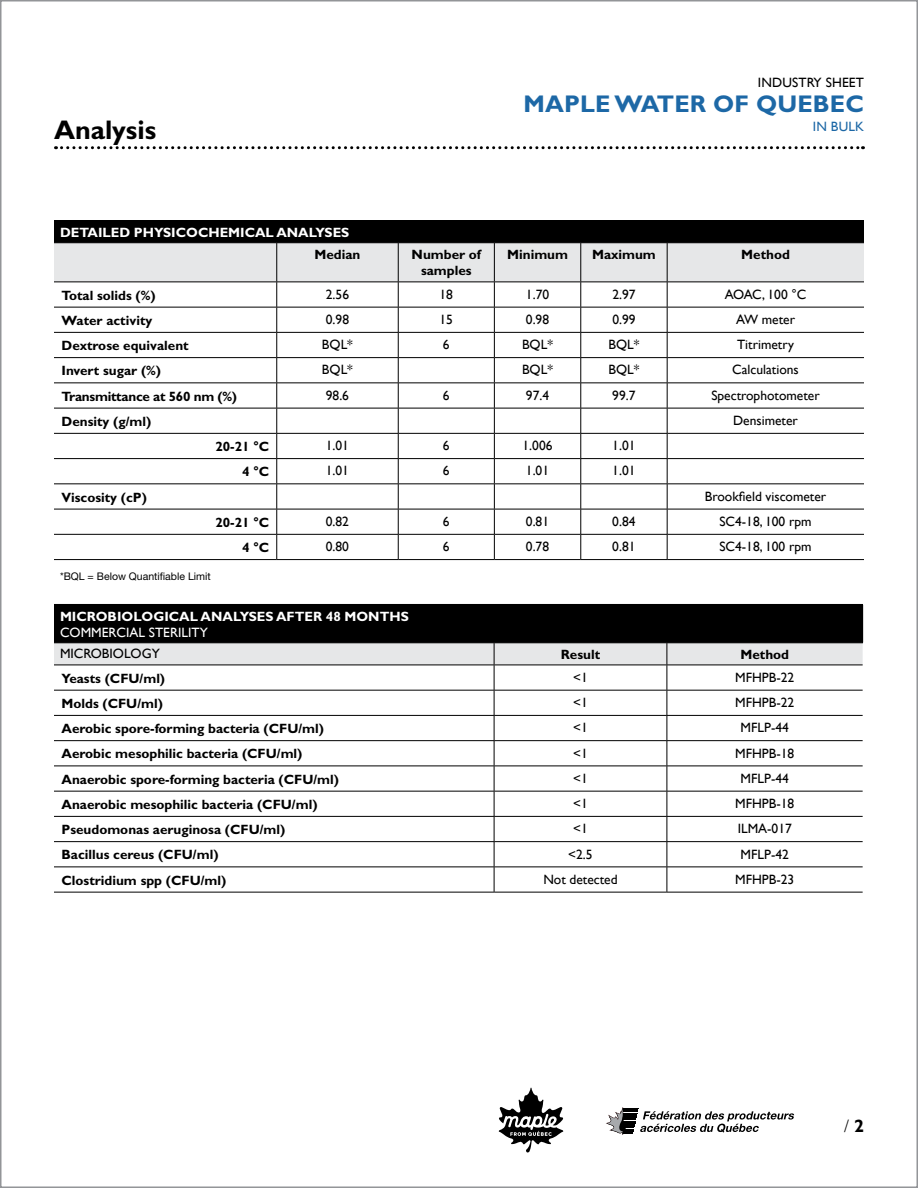
<style>
.page{position:relative;width:918px;height:1188px;background:#fff}
.page>*{position:absolute;margin:0;border:0;box-sizing:border-box;transform-origin:0 0}
.t1{font:700 27px "Gill Sans";color:#000}
.t2{font:700 24.15px "Gill Sans";letter-spacing:.005em;color:#1d68a6}
.t3{font:300 18px "Gill Sans";color:#000}
.t4{font:700 13.5px/16.2px "Gill Sans";color:#000;text-align:center}
.t5{font:13.5px "Gill Sans";color:#000}
.t6{font:700 13.5px "Gill Sans";color:#fff}
.t7{font:700 13.5px "Gill Sans";letter-spacing:-.02em;color:#000}
.t8{font:13.5px "Gill Sans";color:#fff}
.t9{font:13.5px "Gill Sans";letter-spacing:.01em;color:#1d68a6}
.t10{font:10.5px "Helvetica Neue";color:#000}
.s1{font-weight:700}
</style>
<div class="page">
<svg style="left:607px;top:1108px;width:187px;height:26px"></svg>
<svg style="left:498px;top:1088px;width:66px;height:65px"></svg>
<div style="left:54px;top:221px;width:810px;height:22px;background:#000"></div>
<hr style="left:54px;top:220px;width:223px;height:1px;background:#000">
<hr style="left:277px;top:220px;width:121px;height:1px;background:#000">
<hr style="left:398px;top:220px;width:96px;height:1px;background:#000">
<hr style="left:494px;top:220px;width:87px;height:1px;background:#000">
<hr style="left:581px;top:220px;width:86px;height:1px;background:#000">
<hr style="left:667px;top:220px;width:197px;height:1px;background:#000">
<hr style="left:54px;top:559px;width:223px;height:1px;background:#000">
<hr style="left:277px;top:559px;width:121px;height:1px;background:#000">
<hr style="left:398px;top:559px;width:96px;height:1px;background:#000">
<hr style="left:494px;top:559px;width:87px;height:1px;background:#000">
<hr style="left:581px;top:559px;width:86px;height:1px;background:#000">
<hr style="left:667px;top:559px;width:197px;height:1px;background:#000">
<svg style="left:54px;top:243px;width:810px;height:316px"></svg>
<hr style="left:54px;top:282px;width:223px;height:1px;background:#000">
<hr style="left:277px;top:282px;width:121px;height:1px;background:#000">
<hr style="left:398px;top:282px;width:96px;height:1px;background:#000">
<hr style="left:494px;top:282px;width:87px;height:1px;background:#000">
<hr style="left:581px;top:282px;width:86px;height:1px;background:#000">
<hr style="left:667px;top:282px;width:197px;height:1px;background:#000">
<div style="left:54px;top:604px;width:809px;height:39px;background:#000"></div>
<hr style="left:54px;top:892px;width:440px;height:1px;background:#000">
<hr style="left:494px;top:892px;width:173px;height:1px;background:#000">
<hr style="left:667px;top:892px;width:196px;height:1px;background:#000">
<svg style="left:54px;top:643px;width:809px;height:249px"></svg>
<svg style="left:56px;top:146px;width:807px;height:3px"></svg>
<h1 class="t1" style="left:54px;top:114px;width:104px">Analysis</h1>
<p class="t5" style="left:758px;top:75px;width:108px">INDUSTRY SHEET</p>
<h2 class="t2" style="left:524px;top:90px;width:342px">MAPLE WATER OF QUEBEC</h2>
<p class="t9" style="left:813px;top:118px;width:53px">IN BULK</p>
<p class="t6" style="left:60px;top:224px;width:291px">DETAILED PHYSICOCHEMICAL ANALYSES</p>
<p class="t4" style="left:315px;top:246px;width:47px">Median</p>
<p class="t4" style="left:412px;top:246px;width:71px">Number of samples</p>
<p class="t4" style="left:507px;top:246px;width:62px">Minimum</p>
<p class="t4" style="left:592px;top:246px;width:65px">Maximum</p>
<p class="t4" style="left:741px;top:246px;width:50px">Method</p>
<p class="t4" style="left:62px;top:287px;width:96px">Total solids (%)</p>
<p class="t5" style="left:326px;top:286px;width:25px">2.56</p>
<p class="t5" style="left:440px;top:286px;width:15px">18</p>
<p class="t5" style="left:526px;top:286px;width:25px">1.70</p>
<p class="t5" style="left:612px;top:286px;width:25px">2.97</p>
<p class="t5" style="left:725px;top:286px;width:83px">AOAC, 100 °C</p>
<p class="t4" style="left:62px;top:312px;width:92px">Water activity</p>
<p class="t5" style="left:326px;top:312px;width:25px">0.98</p>
<p class="t5" style="left:440px;top:312px;width:15px">15</p>
<p class="t5" style="left:526px;top:312px;width:25px">0.98</p>
<p class="t5" style="left:612px;top:312px;width:25px">0.99</p>
<p class="t5" style="left:736px;top:312px;width:60px">AW meter</p>
<p class="t4" style="left:62px;top:337px;width:129px">Dextrose equivalent</p>
<p class="t5" style="left:322px;top:337px;width:32px">BQL*</p>
<p class="t5" style="left:443px;top:337px;width:8px">6</p>
<p class="t5" style="left:522px;top:337px;width:32px">BQL*</p>
<p class="t5" style="left:608px;top:337px;width:32px">BQL*</p>
<p class="t5" style="left:737px;top:337px;width:58px">Titrimetry</p>
<p class="t4" style="left:62px;top:363px;width:101px">Invert sugar (%)</p>
<p class="t5" style="left:322px;top:362px;width:32px">BQL*</p>
<p class="t5" style="left:522px;top:362px;width:32px">BQL*</p>
<p class="t5" style="left:608px;top:362px;width:32px">BQL*</p>
<p class="t5" style="left:732px;top:362px;width:68px">Calculations</p>
<p class="t7" style="left:62px;top:388px;width:177px">Transmittance at 560 nm (%)</p>
<p class="t5" style="left:326px;top:387px;width:25px">98.6</p>
<p class="t5" style="left:443px;top:387px;width:8px">6</p>
<p class="t5" style="left:526px;top:387px;width:25px">97.4</p>
<p class="t5" style="left:612px;top:387px;width:25px">99.7</p>
<p class="t5" style="left:711px;top:387px;width:110px">Spectrophotometer</p>
<p class="t4" style="left:62px;top:413px;width:91px">Density (g/ml)</p>
<p class="t5" style="left:733px;top:412px;width:66px">Densimeter</p>
<p class="t4" style="left:215px;top:438px;width:55px">20-21 °C</p>
<p class="t5" style="left:326px;top:438px;width:25px">1.01</p>
<p class="t5" style="left:443px;top:438px;width:8px">6</p>
<p class="t5" style="left:523px;top:438px;width:31px">1.006</p>
<p class="t5" style="left:612px;top:438px;width:25px">1.01</p>
<p class="t4" style="left:242px;top:464px;width:28px">4 °C</p>
<p class="t5" style="left:326px;top:463px;width:25px">1.01</p>
<p class="t5" style="left:443px;top:463px;width:8px">6</p>
<p class="t5" style="left:526px;top:463px;width:25px">1.01</p>
<p class="t5" style="left:612px;top:463px;width:25px">1.01</p>
<p class="t4" style="left:62px;top:489px;width:87px">Viscosity (cP)</p>
<p class="t5" style="left:705px;top:488px;width:123px">Brookfield viscometer</p>
<p class="t4" style="left:215px;top:514px;width:55px">20-21 °C</p>
<p class="t5" style="left:326px;top:513px;width:25px">0.82</p>
<p class="t5" style="left:443px;top:513px;width:8px">6</p>
<p class="t5" style="left:526px;top:513px;width:25px">0.81</p>
<p class="t5" style="left:612px;top:513px;width:25px">0.84</p>
<p class="t5" style="left:719px;top:513px;width:94px">SC4-18, 100 rpm</p>
<p class="t4" style="left:242px;top:539px;width:28px">4 °C</p>
<p class="t5" style="left:326px;top:539px;width:25px">0.80</p>
<p class="t5" style="left:443px;top:539px;width:8px">6</p>
<p class="t5" style="left:526px;top:539px;width:25px">0.78</p>
<p class="t5" style="left:612px;top:539px;width:25px">0.81</p>
<p class="t5" style="left:719px;top:539px;width:94px">SC4-18, 100 rpm</p>
<p class="t10" style="left:60px;top:570px;width:152px">*BQL = Below Quantifiable Limit</p>
<p class="t6" style="left:60px;top:608px;width:350px">MICROBIOLOGICAL ANALYSES AFTER 48 MONTHS</p>
<p class="t8" style="left:60px;top:624px;width:149px">COMMERCIAL STERILITY</p>
<p class="t5" style="left:60px;top:646px;width:101px">MICROBIOLOGY</p>
<p class="t4" style="left:561px;top:646px;width:41px">Result</p>
<p class="t4" style="left:740px;top:646px;width:50px">Method</p>
<p class="t4" style="left:62px;top:670px;width:105px">Yeasts (CFU/ml)</p>
<p class="t5" style="left:573px;top:669px;width:16px">&lt;1</p>
<p class="t5" style="left:735px;top:669px;width:61px">MFHPB-22</p>
<p class="t4" style="left:62px;top:695px;width:103px">Molds (CFU/ml)</p>
<p class="t5" style="left:573px;top:695px;width:16px">&lt;1</p>
<p class="t5" style="left:735px;top:695px;width:61px">MFHPB-22</p>
<p class="t4" style="left:62px;top:720px;width:264px">Aerobic spore-forming bacteria (CFU/ml)</p>
<p class="t5" style="left:573px;top:720px;width:16px">&lt;1</p>
<p class="t5" style="left:741px;top:720px;width:50px">MFLP-44</p>
<p class="t4" style="left:62px;top:746px;width:242px">Aerobic mesophilic bacteria (CFU/ml)</p>
<p class="t5" style="left:573px;top:745px;width:16px">&lt;1</p>
<p class="t5" style="left:735px;top:745px;width:61px">MFHPB-18</p>
<p class="t4" style="left:62px;top:771px;width:279px">Anaerobic spore-forming bacteria (CFU/ml)</p>
<p class="t5" style="left:573px;top:770px;width:16px">&lt;1</p>
<p class="t5" style="left:741px;top:770px;width:50px">MFLP-44</p>
<p class="t4" style="left:62px;top:796px;width:257px">Anaerobic mesophilic bacteria (CFU/ml)</p>
<p class="t5" style="left:573px;top:796px;width:16px">&lt;1</p>
<p class="t5" style="left:735px;top:796px;width:61px">MFHPB-18</p>
<p class="t4" style="left:62px;top:821px;width:225px">Pseudomonas aeruginosa (CFU/ml)</p>
<p class="t5" style="left:573px;top:821px;width:16px">&lt;1</p>
<p class="t5" style="left:738px;top:821px;width:56px">ILMA-017</p>
<p class="t4" style="left:62px;top:847px;width:158px">Bacillus cereus (CFU/ml)</p>
<p class="t5" style="left:568px;top:846px;width:26px">&lt;2.5</p>
<p class="t5" style="left:741px;top:846px;width:50px">MFLP-42</p>
<p class="t4" style="left:62px;top:872px;width:166px">Clostridium spp (CFU/ml)</p>
<p class="t5" style="left:543px;top:871px;width:76px">Not detected</p>
<p class="t5" style="left:735px;top:871px;width:61px">MFHPB-23</p>
<h3 class="t3" style="left:844px;top:1116px;width:21px">/ <span class="s1">2</span></h3>
</div>
